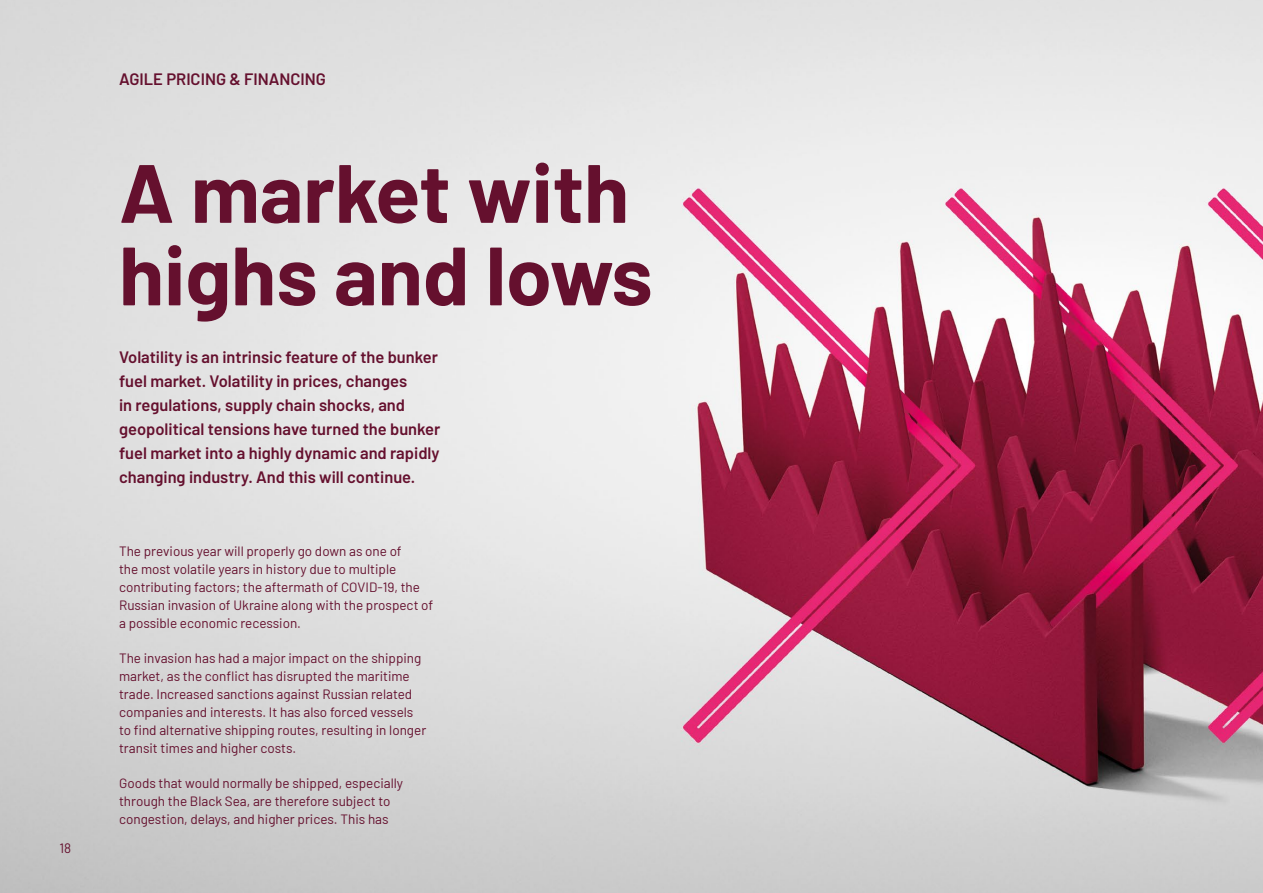
<style>
.page{position:relative;width:1263px;height:893px;background:#fff}
.page>*{position:absolute;margin:0;border:0;box-sizing:border-box;transform-origin:0 0}
.t1{font:700 82.5px/82.5px "Barlow";color:#65102e}
.t2{font:600 16.5px/24px "Barlow";color:#65102e}
.t3{font:13.5px/18px "Barlow";color:#65102e}
</style>
<div class="page">
<img style="left:0;top:0;width:1263px;height:893px">
<p class="t3" style="left:60px;top:838px;width:13px">18</p>
<p class="t2" style="left:119px;top:65px;width:208px">AGILE PRICING &amp; FINANCING</p>
<h1 class="t1" style="left:119px;top:145px;width:535px">A market with highs and lows</h1>
<p class="t2" style="left:119px;top:344px;width:323px">Volatility is an intrinsic feature of the bunker fuel market. Volatility in prices, changes<br>in regulations, supply chain shocks, and geopolitical tensions have turned the bunker fuel market into a highly dynamic and rapidly changing industry. And this will continue.</p>
<p class="t3" style="left:119px;top:541px;width:316px">The previous year will properly go down as one of<br>the most volatile years in history due to multiple contributing factors; the aftermath of COVID-19, the Russian invasion of Ukraine along with the prospect of a possible economic recession.</p>
<p class="t3" style="left:119px;top:648px;width:309px">The invasion has had a major impact on the shipping market, as the conflict has disrupted the maritime trade. Increased sanctions against Russian related companies and interests. It has also forced vessels to find alternative shipping routes, resulting in longer transit times and higher costs.</p>
<p class="t3" style="left:119px;top:773px;width:286px">Goods that would normally be shipped, especially through the Black Sea, are therefore subject to congestion, delays, and higher prices. This has</p>
</div>
